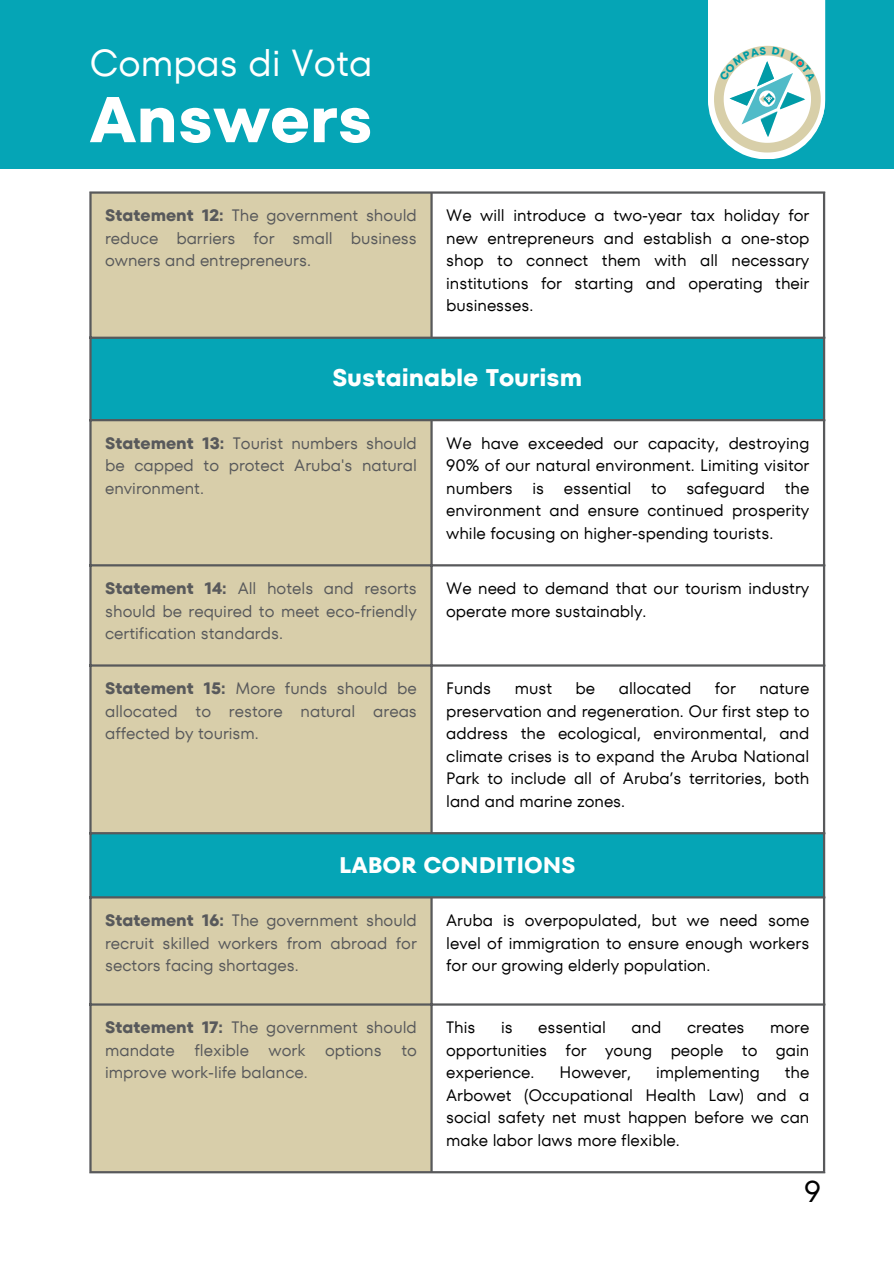
<style>
.page{position:relative;width:894px;height:1264px;background:#fff}
.page>*{position:absolute;margin:0;border:0;box-sizing:border-box;transform-origin:0 0}
.t1{font:700 64.5px "TT Fors";color:#fff}
.t2{font:37.5px "TT Fors";color:#fff}
.t3{font:30px "TT Fors";color:#000}
.t4{font:700 24px "TT Fors";color:#fff}
.t5{font:700 22.5px "TT Fors";color:#fff}
.t6{font:16.5px/22.5px "TT Fors";color:#000;text-align:justify}
.t7{font:16.5px/22.5px "TT Fors";color:#58595b;text-align:justify}
.s1{font-weight:700}
</style>
<div class="page">
<div style="left:0;top:0;width:893px;height:169px;background:#05a5b6"></div>
<div style="left:92px;top:194px;width:338px;height:977px;background:#d8ceaa"></div>
<svg style="left:92px;top:339px;width:730px;height:557px"></svg>
<hr style="left:89px;top:194px;width:3px;height:977px;background:#58595b">
<hr style="left:430px;top:194px;width:2px;height:142px;background:#58595b">
<hr style="left:430px;top:421px;width:2px;height:411px;background:#58595b">
<hr style="left:430px;top:898px;width:2px;height:273px;background:#58595b">
<hr style="left:822px;top:194px;width:3px;height:977px;background:#58595b">
<hr style="left:89px;top:191px;width:736px;height:3px;background:#58595b">
<hr style="left:89px;top:336px;width:736px;height:3px;background:#58595b">
<hr style="left:89px;top:419px;width:736px;height:2px;background:#58595b">
<hr style="left:89px;top:564px;width:736px;height:2px;background:#58595b">
<hr style="left:89px;top:664px;width:736px;height:2px;background:#58595b">
<hr style="left:89px;top:832px;width:736px;height:2px;background:#58595b">
<hr style="left:89px;top:896px;width:736px;height:2px;background:#58595b">
<hr style="left:89px;top:1003px;width:736px;height:2px;background:#58595b">
<hr style="left:89px;top:1171px;width:736px;height:2px;background:#58595b">
<svg style="left:708px;top:0;width:117px;height:159px"></svg>
<h2 class="t2" style="left:89px;top:36px;width:284px">Compas di Vota</h2>
<h1 class="t1" style="left:89px;top:74px;width:285px">Answers</h1>
<p class="t7" style="left:105px;top:204px;width:313px"><span class="s1">Statement 12:</span> The government should reduce barriers for small business owners and entrepreneurs.</p>
<p class="t6" style="left:446px;top:204px;width:364px">We will introduce a two-year tax holiday for new entrepreneurs and establish a one-stop shop to connect them with all necessary institutions for starting and operating their businesses.</p>
<p class="t4" style="left:332px;top:361px;width:251px">Sustainable Tourism</p>
<p class="t7" style="left:105px;top:432px;width:313px"><span class="s1">Statement 13:</span> Tourist numbers should be capped to protect Aruba's natural environment.</p>
<p class="t6" style="left:446px;top:432px;width:364px">We have exceeded our capacity, destroying 90% of our natural environment. Limiting visitor numbers is essential to safeguard the environment and ensure continued prosperity while focusing on higher-spending tourists.</p>
<p class="t7" style="left:105px;top:577px;width:313px"><span class="s1">Statement 14:</span> All hotels and resorts should be required to meet eco-friendly certification standards.</p>
<p class="t6" style="left:446px;top:577px;width:364px">We need to demand that our tourism industry operate more sustainably.</p>
<p class="t7" style="left:105px;top:677px;width:313px"><span class="s1">Statement 15:</span> More funds should be allocated to restore natural areas affected by tourism.</p>
<p class="t6" style="left:446px;top:677px;width:46px">Funds</p>
<p class="t6" style="left:514px;top:677px;width:39px">must</p>
<p class="t6" style="left:575px;top:677px;width:21px">be</p>
<p class="t6" style="left:618px;top:677px;width:74px">allocated</p>
<p class="t6" style="left:714px;top:677px;width:23px">for</p>
<p class="t6" style="left:446px;top:677px;width:364px;text-indent:313px">nature preservation and regeneration. Our first step to address the ecological, environmental, and climate crises is to expand the Aruba National Park to include all of Aruba’s territories, both land and marine zones.</p>
<h3 class="t5" style="left:339px;top:849px;width:238px">LABOR CONDITIONS</h3>
<p class="t7" style="left:105px;top:909px;width:313px"><span class="s1">Statement 16:</span> The government should recruit skilled workers from abroad for sectors facing shortages.</p>
<p class="t6" style="left:446px;top:909px;width:364px">Aruba is overpopulated, but we need some level of immigration to ensure enough workers for our growing elderly population.</p>
<p class="t7" style="left:105px;top:1016px;width:313px"><span class="s1">Statement 17:</span> The government should mandate flexible work options to improve work-life balance.</p>
<p class="t6" style="left:446px;top:1016px;width:31px">This</p>
<p class="t6" style="left:501px;top:1016px;width:13px">is</p>
<p class="t6" style="left:538px;top:1016px;width:69px">essential</p>
<p class="t6" style="left:631px;top:1016px;width:32px">and</p>
<p class="t6" style="left:686px;top:1016px;width:59px">creates</p>
<p class="t6" style="left:446px;top:1016px;width:364px;text-indent:324px">more opportunities for young people to gain experience.</p>
<p class="t6" style="left:446px;top:1061px;width:364px;text-indent:338px">the Arbowet (Occupational Health Law) and a social safety net must happen before we can make labor laws more flexible.</p>
<p class="t6" style="left:559px;top:1061px;width:73px">However,</p>
<p class="t6" style="left:656px;top:1061px;width:105px">implementing</p>
<h3 class="t3" style="left:804px;top:1169px;width:18px">9</h3>
</div>
